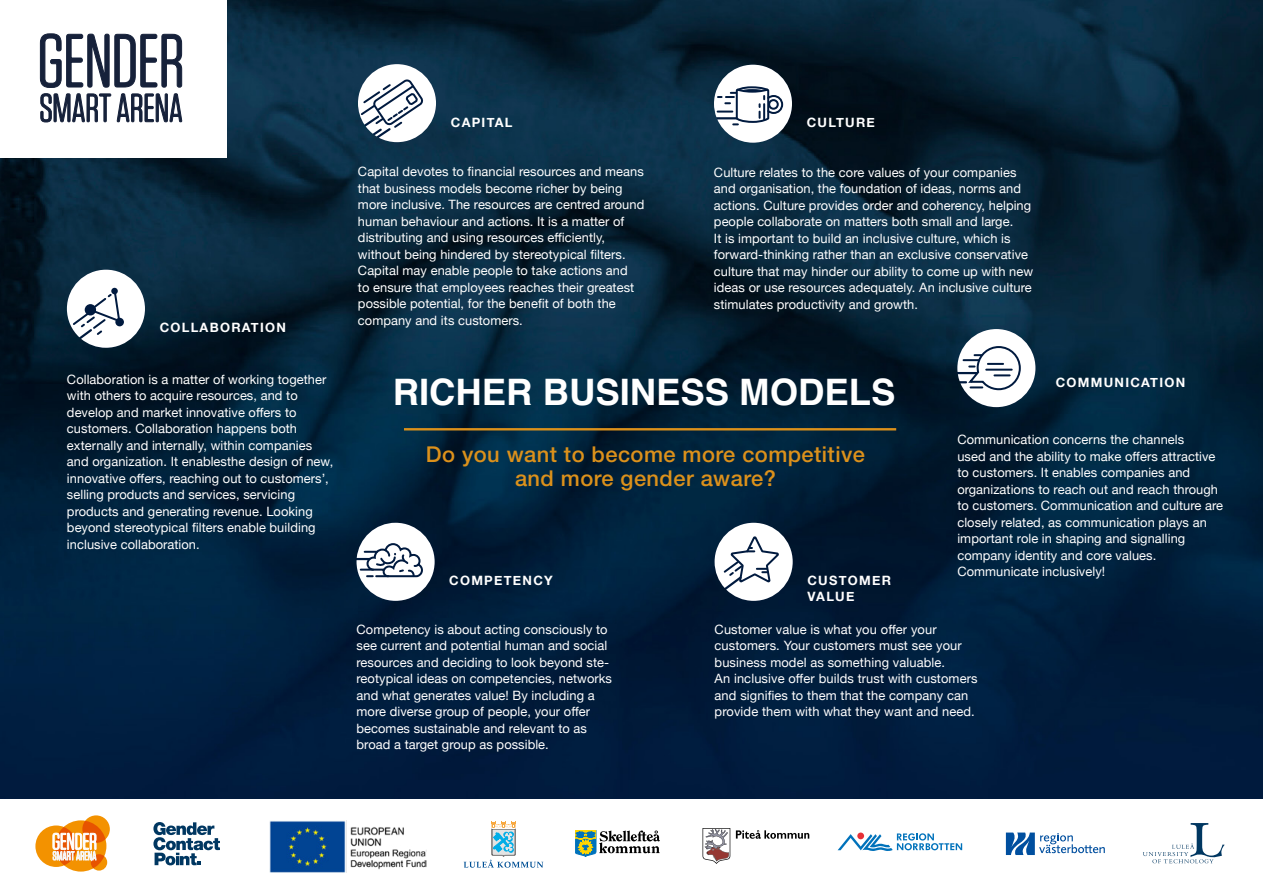
<style>
.page{position:relative;width:1263px;height:893px;background:#fff}
.page>*{position:absolute;margin:0;border:0;box-sizing:border-box;transform-origin:0 0}
.t1{font:700 36.45px "Helvetica";color:#fff}
.t2{font:500 21.9px/23.7px "Helvetica Neue LT Std";letter-spacing:.02em;color:#dc911b;text-align:center}
.t3{font:12.9px/16.5px "Helvetica Neue";letter-spacing:.005em;color:#fff}
.t4{font:700 12.9px/15.5px "Helvetica Neue";letter-spacing:.1em;color:#fff}
</style>
<div class="page">
<img style="left:0;top:0;width:1263px;height:799px">
<hr style="left:404px;top:428px;width:492px;height:2px;background:#dc911b">
<div style="left:0;top:0;width:226px;height:158px;background:#fff"></div>
<svg style="left:957px;top:329px;width:78px;height:78px"></svg>
<svg style="left:715px;top:523px;width:78px;height:78px"></svg>
<svg style="left:356px;top:523px;width:79px;height:78px"></svg>
<svg style="left:67px;top:270px;width:78px;height:78px"></svg>
<svg style="left:358px;top:64px;width:78px;height:78px"></svg>
<svg style="left:714px;top:65px;width:78px;height:78px"></svg>
<svg style="left:40px;top:33px;width:143px;height:90px"></svg>
<svg style="left:464px;top:822px;width:79px;height:46px"></svg>
<svg style="left:1006px;top:832px;width:99px;height:23px"></svg>
<svg style="left:838px;top:833px;width:124px;height:18px"></svg>
<svg style="left:575px;top:830px;width:85px;height:27px"></svg>
<svg style="left:736px;top:830px;width:73px;height:9px"></svg>
<svg style="left:702px;top:828px;width:28px;height:36px"></svg>
<svg style="left:153px;top:822px;width:67px;height:43px"></svg>
<div style="left:35px;top:825px;width:42px;height:42px;background:#f39200;border-radius:50%"></div>
<div style="left:82px;top:815px;width:28px;height:28px;background:#f39200;border-radius:50%"></div>
<svg style="left:91px;top:854px;width:16px;height:17px"></svg>
<svg style="left:55px;top:820px;width:51px;height:52px"></svg>
<svg style="left:53px;top:833px;width:43px;height:30px"></svg>
<svg style="left:1143px;top:823px;width:82px;height:40px"></svg>
<img style="left:269px;top:821px;width:158px;height:52px">
<p class="t4" style="left:160px;top:319px;width:128px">COLLABORATION</p>
<p class="t4" style="left:451px;top:114px;width:63px">CAPITAL</p>
<p class="t3" style="left:358px;top:164px;width:288px">Capital devotes to financial resources and means that business models become richer by being more inclusive. The resources are centred around human behaviour and actions. It is a matter of distributing and using resources efficiently, without being hindered by stereotypical filters.<br>Capital may enable people to take actions and<br>to ensure that employees reaches their greatest possible potential, for the benefit of both the company and its customers.</p>
<p class="t4" style="left:807px;top:114px;width:70px">CULTURE</p>
<p class="t3" style="left:714px;top:165px;width:321px">Culture relates to the core values of your companies and organisation, the foundation of ideas, norms and actions. Culture provides order and coherency, helping people collaborate on matters both small and large.<br>It is important to build an inclusive culture, which is forward-thinking rather than an exclusive conservative culture that may hinder our ability to come up with new ideas or use resources adequately. An inclusive culture stimulates productivity and growth.</p>
<p class="t3" style="left:67px;top:372px;width:261px">Collaboration is a matter of working together</p>
<p class="t4" style="left:1056px;top:374px;width:131px">COMMUNICATION</p>
<p class="t3" style="left:67px;top:388px;width:268px">with others to acquire resources, and to develop and market innovative offers to customers. Collaboration happens both externally and internally, within companies and organization. It enablesthe design of new, innovative offers, reaching out to customers’, selling products and services, servicing products and generating revenue. Looking beyond stereotypical filters enable building inclusive collaboration.</p>
<p class="t1" style="left:393px;top:363px;width:504px">RICHER BUSINESS MODELS</p>
<p class="t3" style="left:957px;top:432px;width:267px">Communication concerns the channels<br>used and the ability to make offers attractive to customers. It enables companies and organizations to reach out and reach through to customers. Communication and culture are closely related, as communication plays an important role in shaping and signalling company identity and core values.<br>Communicate inclusively!</p>
<p class="t2" style="left:426px;top:442px;width:441px">Do you want to become more competitive and more gender aware?</p>
<p class="t4" style="left:449px;top:572px;width:105px">COMPETENCY</p>
<p class="t4" style="left:807px;top:572px;width:85px">CUSTOMER<br>VALUE</p>
<p class="t3" style="left:356px;top:622px;width:257px">Competency is about acting consciously to see current and potential human and social resources and deciding to look beyond ste&shy;reotypical ideas on competencies, networks and what generates value! By including a more diverse group of people, your offer becomes sustainable and relevant to as broad a target group as possible.</p>
<p class="t3" style="left:715px;top:622px;width:265px">Customer value is what you offer your customers. Your customers must see your business model as something valuable.<br>An inclusive offer builds trust with customers and signifies to them that the company can provide them with what they want and need.</p>
</div>
